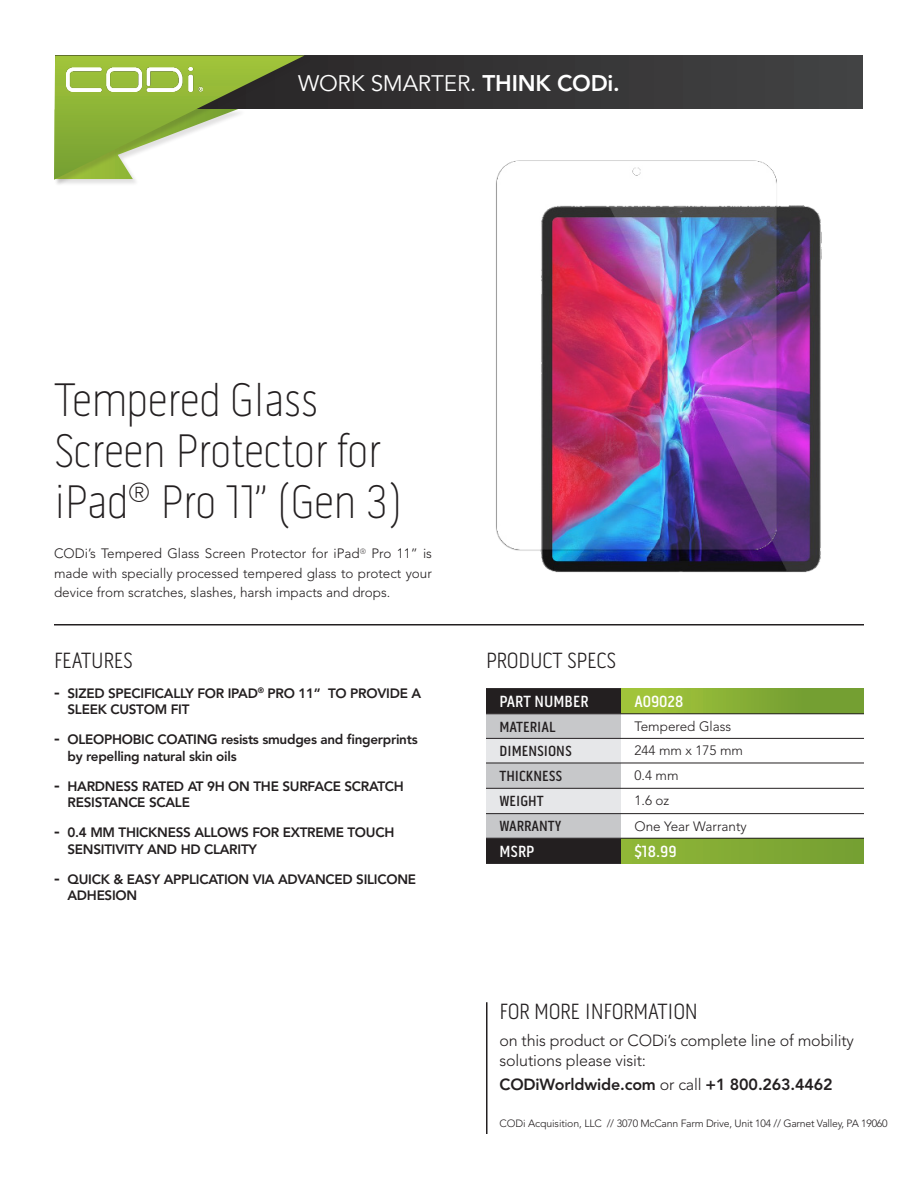
<style>
.page{position:relative;width:918px;height:1188px;background:#fff}
.page>*{position:absolute;margin:0;border:0;box-sizing:border-box;transform-origin:0 0}
.t1{font:100 48px/51px "Pill Gothic 300 mg";letter-spacing:-.01em;color:#231f20}
.t2{font:300 22.5px "Pill Gothic 300 mg";letter-spacing:-.01em;color:#231f20}
.t3{font:22.5px "Avenir";letter-spacing:-.01em;color:#fff}
.t4{font:500 16.5px "Pill Gothic 300 mg";color:#fff}
.t5{font:300 16.05px/20.1px "Avenir LT Std";letter-spacing:-.01em;color:#231f20}
.t6{font:800 16.05px "Avenir LT Std";letter-spacing:-.01em;color:#231f20}
.t7{font:500 15px "Pill Gothic 300 mg";color:#231f20}
.t8{font:800 13.5px/16.5px "Avenir LT Std";letter-spacing:-.02em;color:#231f20}
.t9{font:300 13.5px/19.5px "Avenir LT Std";color:#231f20;text-align:justify}
.t10{font:300 10.5px "Avenir LT Std";letter-spacing:-.02em;color:#231f20}
.s1{font-family:"Avenir LT Std";font-weight:800}
.s2{font-size:18px}
.s3{font-weight:300}
</style>
<div class="page">
<div style="left:56px;top:56px;width:807px;height:53px;background:#373738"></div>
<div style="left:54px;top:56px;width:257px;height:131px;background:#231f20;opacity:.15"></div>
<svg style="left:54px;top:56px;width:251px;height:124px"></svg>
<img style="left:66px;top:68px;width:137px;height:24px">
<div style="left:621px;top:688px;width:243px;height:26px;background:linear-gradient(to right,#a6c83b,#6b9730)"></div>
<svg style="left:486px;top:688px;width:135px;height:176px"></svg>
<div style="left:486px;top:738px;width:135px;height:25px;background:#e6e7e9"></div>
<div style="left:486px;top:788px;width:135px;height:26px;background:#e6e7e9"></div>
<div style="left:621px;top:838px;width:243px;height:26px;background:linear-gradient(to right,#90b737,#749e32)"></div>
<hr style="left:486px;top:713px;width:135px;height:1px;background:#231f20">
<hr style="left:621px;top:713px;width:243px;height:1px;background:#231f20">
<hr style="left:621px;top:738px;width:243px;height:1px;background:#231f20">
<hr style="left:621px;top:763px;width:243px;height:1px;background:#231f20">
<hr style="left:621px;top:788px;width:243px;height:1px;background:#231f20">
<hr style="left:621px;top:813px;width:243px;height:1px;background:#231f20">
<hr style="left:621px;top:838px;width:243px;height:1px;background:#231f20">
<hr style="left:486px;top:838px;width:135px;height:1px;background:#231f20">
<hr style="left:486px;top:738px;width:135px;height:1px;background:#231f20">
<hr style="left:486px;top:763px;width:135px;height:1px;background:#231f20">
<hr style="left:486px;top:788px;width:135px;height:1px;background:#231f20">
<hr style="left:486px;top:813px;width:135px;height:1px;background:#231f20">
<hr style="left:486px;top:1002px;width:2px;height:132px;background:#231f20">
<hr style="left:54px;top:624px;width:810px;height:2px;background:#231f20">
<img style="left:496px;top:160px;width:326px;height:413px">
<h2 class="t3" style="left:298px;top:70px;width:323px">WORK SMARTER. <span class="s1">THINK CODi.</span></h2>
<p class="t1" style="left:54px;top:375px;width:265px">Tempered Glass</p>
<p class="t1" style="left:54px;top:426px;width:350px">Screen Protector for iPad<sup>®</sup> Pro 11” (Gen 3)</p>
<p class="t9" style="left:54px;top:544px;width:380px">CODi’s Tempered Glass Screen Protector for iPad<sup>®</sup> Pro 11” is made with specially processed tempered glass to protect your device from scratches, slashes, harsh impacts and drops.</p>
<p class="t2" style="left:54px;top:647px;width:80px">FEATURES</p>
<p class="t2" style="left:486px;top:647px;width:132px">PRODUCT SPECS</p>
<p class="t8" style="left:68px;top:685px;width:355px;text-indent:-14px"><span class="s2">-</span> SIZED SPECIFICALLY FOR IPAD<sup>®</sup> PRO 11” TO PROVIDE A<br>SLEEK CUSTOM FIT</p>
<p class="t8" style="left:68px;top:731px;width:352px;text-indent:-14px"><span class="s2">-</span> OLEOPHOBIC COATING resists smudges and fingerprints by repelling natural skin oils</p>
<p class="t8" style="left:68px;top:778px;width:338px;text-indent:-14px"><span class="s2">-</span> HARDNESS RATED AT 9H ON THE SURFACE SCRATCH<br>RESISTANCE SCALE</p>
<p class="t8" style="left:68px;top:824px;width:328px;text-indent:-14px"><span class="s2">-</span> 0.4 MM THICKNESS ALLOWS FOR EXTREME TOUCH<br>SENSITIVITY AND HD CLARITY</p>
<p class="t8" style="left:68px;top:871px;width:350px;text-indent:-14px"><span class="s2">-</span> QUICK &amp; EASY APPLICATION VIA ADVANCED SILICONE<br>ADHESION</p>
<p class="t4" style="left:500px;top:692px;width:91px">PART NUMBER</p>
<p class="t4" style="left:634px;top:692px;width:50px">A09028</p>
<p class="t7" style="left:500px;top:718px;width:57px">MATERIAL</p>
<p class="t9" style="left:634px;top:716px;width:98px">Tempered Glass</p>
<p class="t7" style="left:500px;top:742px;width:74px">DIMENSIONS</p>
<p class="t9" style="left:634px;top:741px;width:110px">244 mm x 175 mm</p>
<p class="t7" style="left:500px;top:767px;width:64px">THICKNESS</p>
<p class="t9" style="left:634px;top:766px;width:46px">0.4 mm</p>
<p class="t7" style="left:500px;top:792px;width:46px">WEIGHT</p>
<p class="t9" style="left:634px;top:791px;width:36px">1.6 oz</p>
<p class="t7" style="left:500px;top:818px;width:64px">WARRANTY</p>
<p class="t9" style="left:634px;top:816px;width:114px">One Year Warranty</p>
<p class="t4" style="left:500px;top:842px;width:36px">MSRP</p>
<p class="t4" style="left:634px;top:842px;width:43px">$18.99</p>
<p class="t2" style="left:500px;top:998px;width:200px">FOR MORE INFORMATION</p>
<p class="t5" style="left:500px;top:1030px;width:356px">on this product or CODi’s complete line of mobility solutions please visit:</p>
<p class="t6" style="left:500px;top:1075px;width:335px">CODiWorldwide.com <span class="s3">or call</span> +1 800.263.4462</p>
<p class="t10" style="left:500px;top:1117px;width:390px">CODi Acquisition, LLC // 3070 McCann Farm Drive, Unit 104 // Garnet Valley, PA 19060</p>
</div>
